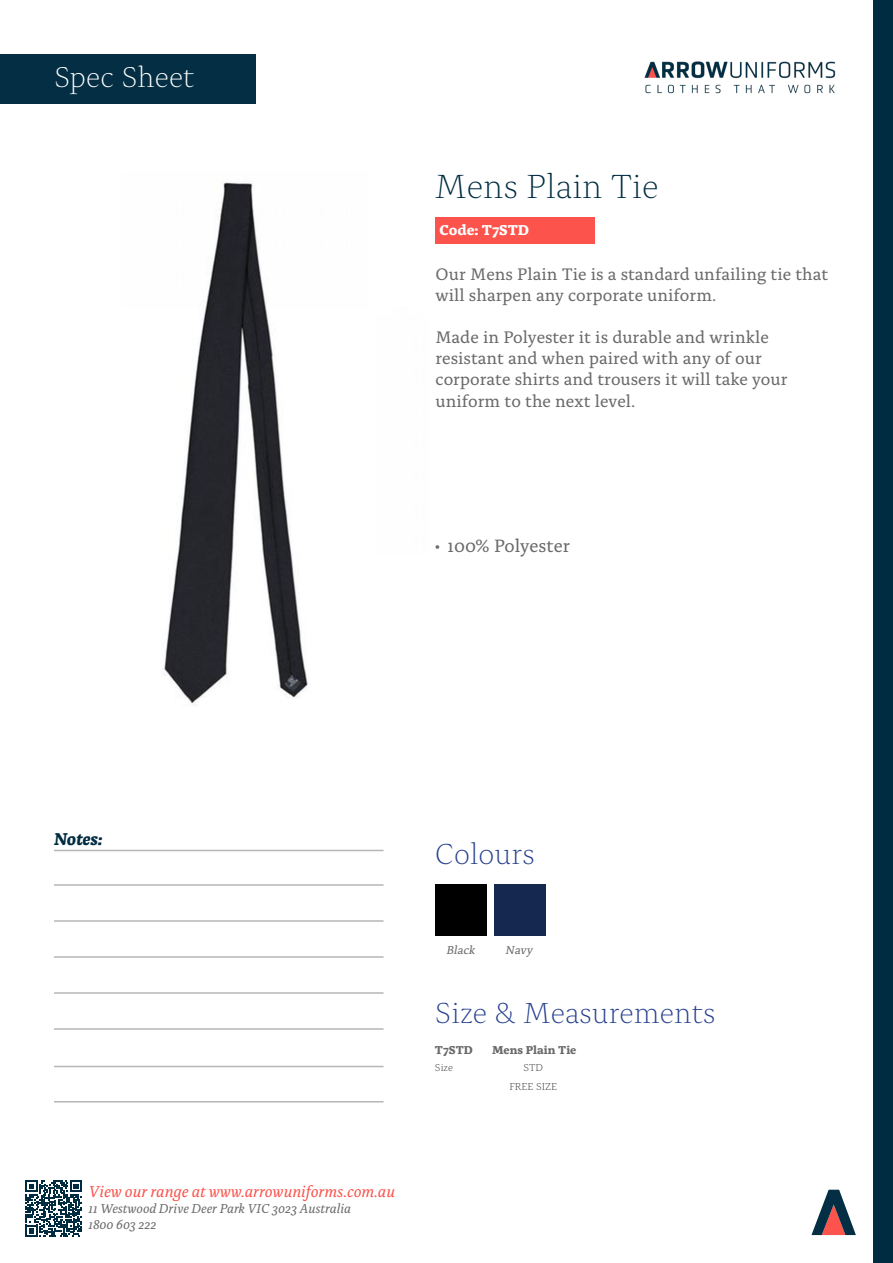
<style>
.page{position:relative;width:893px;height:1263px;background:#fff}
.page>*{position:absolute;margin:0;border:0;box-sizing:border-box;transform-origin:0 0}
.t1{font:300 35.1px "Alda OTCEV";color:#002c41}
.t2{font:300 30.45px "Alda OTCEV";color:#253f8e}
.t3{font:300 30px "Alda OTCEV";color:#fff}
.t4{font:18.75px "Alda OTCEV";color:#6b6a6a}
.t5{font:italic 700 18px "Alda OTCEV";letter-spacing:-.01em;color:#002c41}
.t6{font:17.55px/21px "Alda OTCEV";color:#6b6a6a}
.t7{font:italic 16.5px "Alda OTCEV";color:#fc534c}
.t8{font:700 15px "Alda OTCEV";color:#fff}
.t9{font:italic 13.5px/16.2px "Alda OTCEV";color:#6b6a6a}
.t10{font:700 12px "Alda OTCEV";color:#6b6a6a}
.t11{font:italic 12px "Alda OTCEV";color:#6b6a6a}
.Table{font:300 10.5px "Alda OTCEV";color:#231f20}
</style>
<div class="page">
<img style="left:644px;top:61px;width:192px;height:33px">
<div style="left:1px;top:54px;width:255px;height:50px;background:#032e43"></div>
<svg style="left:811px;top:1190px;width:45px;height:45px"></svg>
<img style="left:162px;top:182px;width:146px;height:524px">
<div style="left:873px;top:0;width:20px;height:1263px;background:#002c41"></div>
<div style="left:435px;top:884px;width:51px;height:51px;background:#000"></div>
<div style="left:494px;top:884px;width:51px;height:51px;background:#152850"></div>
<hr style="left:54px;top:850px;width:330px;height:1px;background:#b7b5b6">
<hr style="left:54px;top:884px;width:330px;height:2px;background:#b7b5b6">
<hr style="left:54px;top:920px;width:330px;height:2px;background:#b7b5b6">
<hr style="left:54px;top:956px;width:330px;height:2px;background:#b7b5b6">
<hr style="left:54px;top:992px;width:330px;height:2px;background:#b7b5b6">
<hr style="left:54px;top:1028px;width:330px;height:2px;background:#b7b5b6">
<hr style="left:54px;top:1066px;width:330px;height:1px;background:#b7b5b6">
<hr style="left:54px;top:1101px;width:330px;height:1px;background:#b7b5b6">
<div style="left:435px;top:218px;width:160px;height:26px;background:#fc534c"></div>
<svg style="left:26px;top:1180px;width:56px;height:57px"></svg>
<h3 class="t3" style="left:54px;top:55px;width:142px">Spec Sheet</h3>
<p class="t1" style="left:435px;top:160px;width:226px">Mens Plain Tie</p>
<p class="t8" style="left:439px;top:218px;width:91px">Code: T7STD</p>
<p class="t6" style="left:436px;top:262px;width:394px">Our Mens Plain Tie is a standard unfailing tie that will sharpen any corporate uniform.</p>
<p class="t6" style="left:436px;top:326px;width:353px">Made in Polyester it is durable and wrinkle resistant and when paired with any of our corporate shirts and trousers it will take your uniform to the next level.</p>
<p class="t4" style="left:434px;top:532px;width:137px">• 100% Polyester</p>
<p class="t5" style="left:54px;top:824px;width:50px">Notes:</p>
<p class="t7" style="left:89px;top:1178px;width:308px">View our range at www.arrowuniforms.com.au</p>
<p class="t9" style="left:89px;top:1199px;width:264px">11 Westwood Drive Deer Park VIC 3023 Australia<br>1800 603 222</p>
<p class="t2" style="left:435px;top:831px;width:101px">Colours</p>
<p class="t11" style="left:446px;top:941px;width:33px">Black</p>
<p class="t11" style="left:505px;top:941px;width:29px">Navy</p>
<p class="t2" style="left:435px;top:990px;width:282px">Size &amp; Measurements</p>
<p class="t10" style="left:435px;top:1040px;width:39px">T7STD</p>
<p class="t10" style="left:492px;top:1040px;width:86px">Mens Plain Tie</p>
<p class="Table" style="left:435px;top:1059px;width:20px">Size</p>
<p class="Table" style="left:523px;top:1059px;width:21px">STD</p>
<p class="Table" style="left:509px;top:1079px;width:49px">FREE SIZE</p>
</div>
